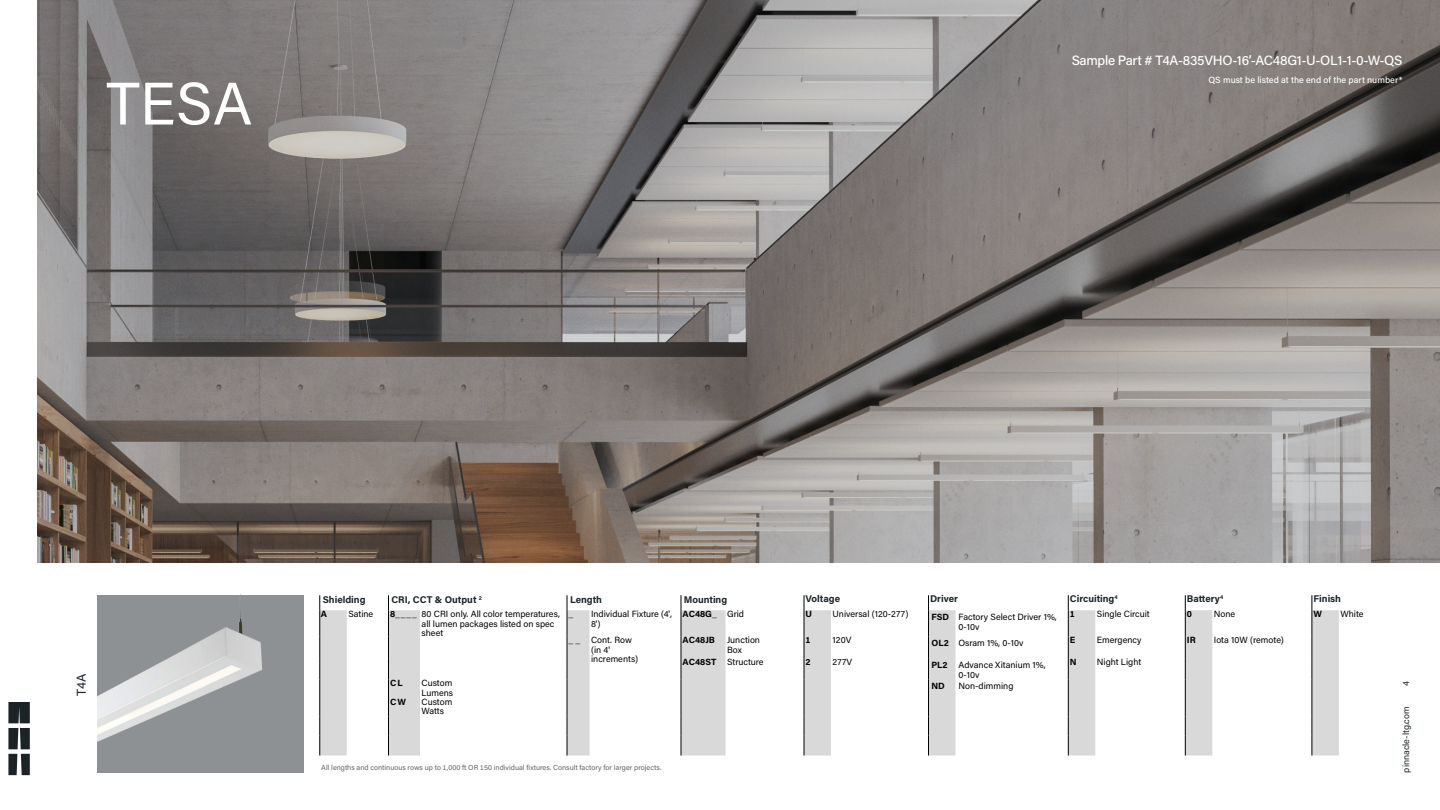
<style>
.page{position:relative;width:1440px;height:810px;background:#fff}
.page>*{position:absolute;margin:0;border:0;box-sizing:border-box;transform-origin:0 0}
.t1{font:60px "Acumin Pro";color:#fff}
.t2{font:500 13.5px "Acumin Pro";letter-spacing:-.025em;color:#fff}
.Header_1{font:12.75px "Acumin Pro";color:#1b2327}
.t3{font:700 9.75px "Acumin Pro";color:#1b2327}
.t4{font:9px/9.8px "Acumin Pro";color:#000}
.t5{font:700 9px "Acumin Pro";color:#000}
.t6{font:500 9px "Acumin Pro";color:#fff}
.t7{font:9px "Acumin Pro";color:#1b2327}
.Table_Body_Right{font:7.27px "Acumin Pro";color:#5f6469}
</style>
<div class="page">
<img style="left:38px;top:0;width:1402px;height:562px">
<img style="left:97px;top:595px;width:206px;height:177px">
<svg style="left:321px;top:610px;width:1018px;height:146px"></svg>
<svg style="left:388px;top:595px;width:1px;height:161px"></svg>
<svg style="left:567px;top:595px;width:1px;height:161px"></svg>
<svg style="left:681px;top:595px;width:1px;height:161px"></svg>
<svg style="left:804px;top:595px;width:1px;height:161px"></svg>
<svg style="left:928px;top:595px;width:1px;height:161px"></svg>
<svg style="left:1068px;top:595px;width:1px;height:161px"></svg>
<svg style="left:1185px;top:595px;width:1px;height:161px"></svg>
<svg style="left:1312px;top:595px;width:1px;height:161px"></svg>
<svg style="left:320px;top:595px;width:1px;height:161px"></svg>
<svg style="left:8px;top:702px;width:22px;height:73px"></svg>
<p class="t1" style="left:106px;top:62px;width:148px">TESA</p>
<p class="t2" style="left:1072px;top:50px;width:332px">Sample Part # T4A-835VHO-16’-AC48G1-U-OL1-1-0-W-QS</p>
<p class="t6" style="left:1208px;top:73px;width:196px">QS must be listed at the end of the part number*</p>
<p class="Header_1" style="left:73px;top:696px;width:24px;rotate:-90deg">T4A</p>
<p class="t3" style="left:323px;top:593px;width:44px">Shielding</p>
<p class="t3" style="left:391px;top:593px;width:92px">CRI, CCT &amp; Output <sup>2</sup></p>
<p class="t3" style="left:570px;top:593px;width:34px">Length</p>
<p class="t3" style="left:684px;top:593px;width:45px">Mounting</p>
<p class="t3" style="left:806px;top:592px;width:36px">Voltage</p>
<p class="t3" style="left:930px;top:592px;width:29px">Driver</p>
<p class="t3" style="left:1070px;top:592px;width:49px">Circuiting<sup>4</sup></p>
<p class="t3" style="left:1187px;top:592px;width:38px">Battery<sup>4</sup></p>
<p class="t3" style="left:1314px;top:592px;width:29px">Finish</p>
<p class="t5" style="left:321px;top:607px;width:8px">A</p>
<p class="t4" style="left:348px;top:608px;width:26px">Satine</p>
<p class="t5" style="left:390px;top:607px;width:28px">8____</p>
<p class="t4" style="left:422px;top:608px;width:140px">80 CRI only. All color temperatures, all lumen packages listed on spec sheet</p>
<p class="t5" style="left:569px;top:607px;width:6px">_</p>
<p class="t4" style="left:591px;top:608px;width:82px">Individual Fixture (4',<br>8')</p>
<p class="t5" style="left:683px;top:607px;width:36px">AC48G_</p>
<p class="t4" style="left:727px;top:608px;width:18px">Grid</p>
<p class="t5" style="left:806px;top:607px;width:8px">U</p>
<p class="t4" style="left:833px;top:608px;width:77px">Universal (120-277)</p>
<p class="t5" style="left:932px;top:610px;width:19px">FSD</p>
<p class="t4" style="left:959px;top:611px;width:100px">Factory Select Driver 1%,<br>0-10v</p>
<p class="t5" style="left:1070px;top:607px;width:7px">1</p>
<p class="t4" style="left:1097px;top:608px;width:54px">Single Circuit</p>
<p class="t5" style="left:1187px;top:607px;width:7px">0</p>
<p class="t4" style="left:1214px;top:608px;width:23px">None</p>
<p class="t5" style="left:1314px;top:607px;width:10px">W</p>
<p class="t4" style="left:1341px;top:608px;width:25px">White</p>
<p class="t5" style="left:569px;top:633px;width:13px">_ _</p>
<p class="t5" style="left:683px;top:633px;width:34px">AC48JB</p>
<p class="t4" style="left:727px;top:635px;width:34px">Junction<br>Box</p>
<p class="t5" style="left:806px;top:633px;width:7px">1</p>
<p class="t4" style="left:833px;top:635px;width:20px">120V</p>
<p class="t5" style="left:932px;top:636px;width:19px">OL2</p>
<p class="t4" style="left:959px;top:638px;width:66px">Osram 1%, 0-10v</p>
<p class="t5" style="left:1070px;top:633px;width:7px">E</p>
<p class="t4" style="left:1097px;top:635px;width:46px">Emergency</p>
<p class="t5" style="left:1187px;top:633px;width:10px">IR</p>
<p class="t4" style="left:1214px;top:635px;width:72px">Iota 10W (remote)</p>
<p class="t5" style="left:683px;top:656px;width:35px">AC48ST</p>
<p class="t4" style="left:727px;top:657px;width:38px">Structure</p>
<p class="t5" style="left:806px;top:656px;width:7px">2</p>
<p class="t4" style="left:833px;top:657px;width:21px">277V</p>
<p class="t5" style="left:932px;top:659px;width:18px">PL2</p>
<p class="t4" style="left:959px;top:660px;width:89px">Advance Xitanium 1%,<br>0-10v</p>
<p class="t5" style="left:1070px;top:656px;width:8px">N</p>
<p class="t4" style="left:1097px;top:657px;width:46px">Night Light</p>
<p class="t4" style="left:591px;top:635px;width:42px">Cont. Row</p>
<p class="t4" style="left:591px;top:644px;width:49px">(in 4' increments)</p>
<p class="t5" style="left:390px;top:676px;width:14px">CL</p>
<p class="t4" style="left:422px;top:678px;width:33px">Custom<br>Lumens</p>
<p class="t5" style="left:932px;top:679px;width:15px">ND</p>
<p class="t4" style="left:959px;top:681px;width:56px">Non-dimming</p>
<p class="t5" style="left:390px;top:695px;width:17px">CW</p>
<p class="t4" style="left:422px;top:696px;width:32px">Custom<br>Watts</p>
<p class="Table_Body_Right" style="left:321px;top:762px;width:342px">All lengths and continuous rows up to 1,000 ft OR 150 individual fixtures. Consult factory for larger projects.</p>
<p class="t7" style="left:1400px;top:686px;width:6px;rotate:-90deg">4</p>
<p class="t7" style="left:1400px;top:772px;width:68px;rotate:-90deg">pinnacle-ltg.com</p>
</div>
